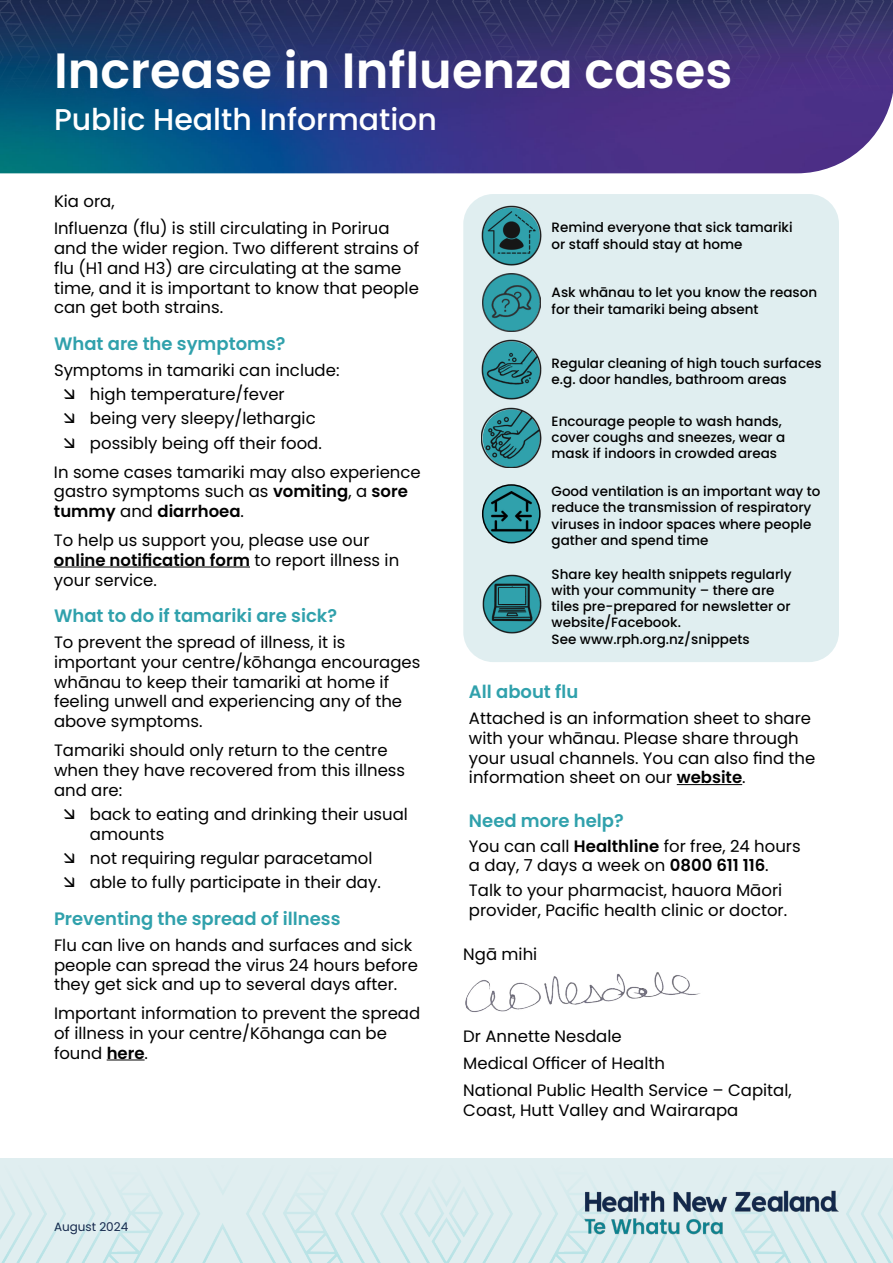
<style>
.page{position:relative;width:893px;height:1263px;background:#fff}
.page>*{position:absolute;margin:0;border:0;box-sizing:border-box;transform-origin:0 0}
.t1{font:600 49.5px "Poppins";color:#fff}
.t2{font:500 30px "Poppins";color:#fff}
.t3{font:600 18px "Poppins";color:#30a1ac}
.t4{font:16.5px/19.8px "Poppins";color:#000}
.t5{font:500 13.5px/16.2px "Poppins";color:#000}
.t6{font:12px "Poppins";color:#15284c}
.s1{font-weight:600}
</style>
<div class="page">
<div style="left:463px;top:194px;width:376px;height:468px;background:#e0eef0;border-radius:30px"></div>
<img style="left:0;top:111px;width:888px;height:62px">
<img style="left:0;top:0;width:893px;height:111px">
<hr style="left:54px;top:567px;width:196px;height:1px;background:#000">
<hr style="left:107px;top:1059px;width:38px;height:1px;background:#000">
<div style="left:0;top:1158px;width:893px;height:105px;background:#e0eef0"></div>
<img style="left:0;top:1192px;width:893px;height:71px">
<img style="left:585px;top:1190px;width:254px;height:44px">
<hr style="left:677px;top:784px;width:65px;height:1px;background:#000">
<img style="left:482px;top:206px;width:59px;height:60px">
<img style="left:482px;top:274px;width:59px;height:58px">
<img style="left:482px;top:340px;width:59px;height:60px">
<img style="left:482px;top:408px;width:59px;height:60px">
<svg style="left:483px;top:485px;width:57px;height:58px"></svg>
<div style="left:482px;top:484px;width:59px;height:59px;border:2px solid #000;border-radius:50%"></div>
<img style="left:489px;top:491px;width:44px;height:41px">
<img style="left:482px;top:574px;width:60px;height:59px">
<div style="left:499px;top:588px;width:26px;height:16px;background:#30a1ac"></div>
<img style="left:465px;top:972px;width:236px;height:40px">
<h1 class="t1" style="left:54px;top:42px;width:680px">Increase in Influenza cases</h1>
<h2 class="t2" style="left:54px;top:102px;width:384px">Public Health Information</h2>
<p class="t4" style="left:54px;top:188px;width:337px;line-height:27.3px">Kia ora,<br>Influenza (flu) is still circulating in Porirua</p>
<p class="t4" style="left:54px;top:238px;width:367px">and the wider region. Two different strains of flu (H1 and H3) are circulating at the same time, and it is important to know that people can get both strains.</p>
<p class="t3" style="left:54px;top:333px;width:233px">What are the symptoms?</p>
<p class="t4" style="left:90px;top:358px;width:251px;line-height:24.3px;text-indent:-36px">Symptoms in tamariki can include: high temperature/fever<br>being very sleepy/lethargic possibly being off their food.</p>
<p class="t4" style="left:54px;top:462px;width:368px">In some cases tamariki may also experience gastro symptoms such as <span class="s1">vomiting</span>, a <span class="s1">sore tummy</span> and <span class="s1">diarrhoea</span>.</p>
<p class="t4" style="left:54px;top:530px;width:347px">To help us support you, please use our <span class="s1">online notification form</span> to report illness in your service.</p>
<p class="t3" style="left:54px;top:605px;width:285px">What to do if tamariki are sick?</p>
<p class="t4" style="left:54px;top:632px;width:368px">To prevent the spread of illness, it is important your centre/kōhanga encourages whānau to keep their tamariki at home if feeling unwell and experiencing any of the above symptoms.</p>
<p class="t4" style="left:54px;top:740px;width:353px">Tamariki should only return to the centre when they have recovered from this illness and are:</p>
<p class="t4" style="left:90px;top:804px;width:320px">back to eating and drinking their usual amounts</p>
<p class="t4" style="left:90px;top:846px;width:292px;line-height:24.3px">not requiring regular paracetamol able to fully participate in their day.</p>
<p class="t3" style="left:54px;top:908px;width:288px">Preventing the spread of illness</p>
<p class="t4" style="left:54px;top:935px;width:365px">Flu can live on hands and surfaces and sick people can spread the virus 24 hours before they get sick and up to several days after.</p>
<p class="t4" style="left:54px;top:1003px;width:368px">Important information to prevent the spread of illness in your centre/Kōhanga can be found <span class="s1">here</span>.</p>
<p class="t6" style="left:54px;top:1219px;width:76px">August 2024</p>
<p class="t5" style="left:552px;top:220px;width:243px">Remind everyone that sick tamariki or staff should stay at home</p>
<p class="t5" style="left:552px;top:285px;width:267px">Ask whānau to let you know the reason for their tamariki being absent</p>
<p class="t5" style="left:552px;top:355px;width:272px">Regular cleaning of high touch surfaces e.g. door handles, bathroom areas</p>
<p class="t5" style="left:552px;top:413px;width:235px">Encourage people to wash hands, cover coughs and sneezes, wear a mask if indoors in crowded areas</p>
<p class="t5" style="left:552px;top:483px;width:270px">Good ventilation is an important way to reduce the transmission of respiratory viruses in indoor spaces where people gather and spend time</p>
<p class="t5" style="left:552px;top:566px;width:242px">Share key health snippets regularly with your community – there are tiles pre-prepared for newsletter or website/Facebook.<br>See www.rph.org.nz/snippets</p>
<p class="t3" style="left:469px;top:681px;width:111px">All about flu</p>
<p class="t4" style="left:469px;top:708px;width:348px">Attached is an information sheet to share with your whānau. Please share through your usual channels. You can also find the information sheet on our <span class="s1">website</span>.</p>
<p class="t3" style="left:469px;top:810px;width:156px">Need more help?</p>
<p class="t4" style="left:469px;top:836px;width:333px">You can call <span class="s1">Healthline</span> for free, 24 hours a day, 7 days a week on <span class="s1">0800 611 116</span>.</p>
<p class="t4" style="left:469px;top:880px;width:320px">Talk to your pharmacist, hauora Māori provider, Pacific health clinic or doctor.</p>
<p class="t4" style="left:463px;top:944px;width:75px">Ngā mihi</p>
<p class="t4" style="left:463px;top:1022px;width:330px;line-height:27.3px">Dr Annette Nesdale<br>Medical Officer of Health<br>National Public Health Service – Capital,</p>
<p class="t4" style="left:463px;top:1100px;width:277px">Coast, Hutt Valley and Wairarapa</p>
</div>
